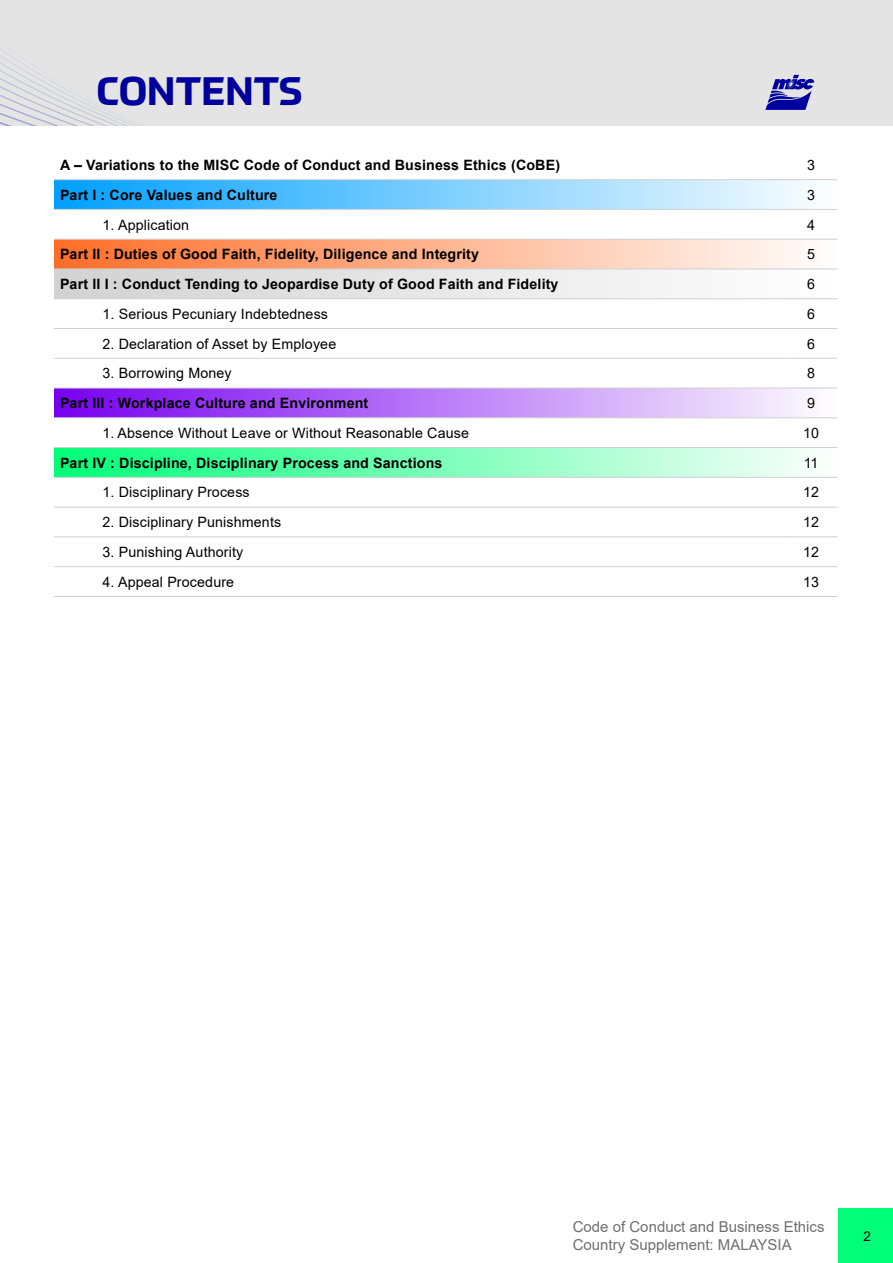
<style>
.page{position:relative;width:893px;height:1263px;background:#fff}
.page>*{position:absolute;margin:0;border:0;box-sizing:border-box;transform-origin:0 0}
.t1{font:700 39px "Prometo";color:#00009d}
.t2{font:15px/18px "Arial";color:#706f6f}
.t3{font:700 14.25px "Arial";letter-spacing:.01em;color:#000}
.t4{font:14.25px "Arial";letter-spacing:.01em;color:#000}
.t5{font:13.5px "Arial";color:#000}
</style>
<div class="page">
<div style="left:839px;top:1209px;width:54px;height:54px;background:#00ff78"></div>
<div style="left:0;top:0;width:893px;height:125px;background:#e4e4e4"></div>
<svg style="left:765px;top:75px;width:49px;height:35px"></svg>
<svg style="left:1px;top:49px;width:136px;height:76px"></svg>
<svg style="left:54px;top:180px;width:781px;height:29px;background:#7ecefe"></svg>
<svg style="left:54px;top:240px;width:783px;height:58px"></svg>
<svg style="left:54px;top:389px;width:756px;height:28px;background:#b879f7"></svg>
<svg style="left:54px;top:448px;width:781px;height:29px;background:#7efeba"></svg>
<hr style="left:54px;top:328px;width:731px;height:1px;background:#d2d2d2">
<hr style="left:785px;top:328px;width:52px;height:1px;background:#d2d2d2">
<hr style="left:54px;top:358px;width:731px;height:1px;background:#d2d2d2">
<hr style="left:785px;top:358px;width:52px;height:1px;background:#d2d2d2">
<hr style="left:54px;top:179px;width:731px;height:1px;background:#d2d2d2">
<hr style="left:785px;top:179px;width:52px;height:1px;background:#d2d2d2">
<hr style="left:54px;top:209px;width:731px;height:1px;background:#d2d2d2">
<hr style="left:785px;top:209px;width:52px;height:1px;background:#d2d2d2">
<hr style="left:54px;top:298px;width:731px;height:1px;background:#cfcfcf">
<hr style="left:785px;top:298px;width:52px;height:1px;background:#cfcfcf">
<hr style="left:54px;top:269px;width:731px;height:1px;background:#cfcfcf">
<hr style="left:785px;top:269px;width:52px;height:1px;background:#cfcfcf">
<hr style="left:54px;top:239px;width:731px;height:1px;background:#cfcfcf">
<hr style="left:785px;top:239px;width:52px;height:1px;background:#cfcfcf">
<hr style="left:54px;top:388px;width:731px;height:1px;background:#cfcfcf">
<hr style="left:785px;top:388px;width:52px;height:1px;background:#cfcfcf">
<hr style="left:54px;top:417px;width:731px;height:1px;background:#cfcfcf">
<hr style="left:785px;top:417px;width:52px;height:1px;background:#cfcfcf">
<hr style="left:54px;top:447px;width:731px;height:1px;background:#cfcfcf">
<hr style="left:785px;top:447px;width:52px;height:1px;background:#cfcfcf">
<hr style="left:54px;top:477px;width:731px;height:1px;background:#cfcfcf">
<hr style="left:785px;top:477px;width:52px;height:1px;background:#cfcfcf">
<hr style="left:54px;top:507px;width:731px;height:1px;background:#cfcfcf">
<hr style="left:785px;top:507px;width:52px;height:1px;background:#cfcfcf">
<hr style="left:54px;top:536px;width:731px;height:1px;background:#cfcfcf">
<hr style="left:785px;top:536px;width:52px;height:1px;background:#cfcfcf">
<hr style="left:54px;top:566px;width:731px;height:1px;background:#d2d2d2">
<hr style="left:785px;top:566px;width:52px;height:1px;background:#d2d2d2">
<hr style="left:54px;top:596px;width:731px;height:1px;background:#cfcfcf">
<hr style="left:785px;top:596px;width:52px;height:1px;background:#cfcfcf">
<h1 class="t1" style="left:97px;top:67px;width:207px">CONTENTS</h1>
<p class="t3" style="left:60px;top:155px;width:502px">A – Variations to the MISC Code of Conduct and Business Ethics (CoBE)</p>
<p class="t4" style="left:807px;top:155px;width:9px">3</p>
<p class="t3" style="left:60px;top:185px;width:219px">Part I : Core Values and Culture</p>
<p class="t4" style="left:807px;top:185px;width:9px">3</p>
<p class="t4" style="left:103px;top:215px;width:88px">1. Application</p>
<p class="t4" style="left:807px;top:215px;width:9px">4</p>
<p class="t3" style="left:60px;top:244px;width:421px">Part II : Duties of Good Faith, Fidelity, Diligence and Integrity</p>
<p class="t4" style="left:807px;top:244px;width:9px">5</p>
<p class="t3" style="left:60px;top:274px;width:500px">Part II I : Conduct Tending to Jeopardise Duty of Good Faith and Fidelity</p>
<p class="t4" style="left:807px;top:274px;width:9px">6</p>
<p class="t4" style="left:103px;top:304px;width:227px">1. Serious Pecuniary Indebtedness</p>
<p class="t4" style="left:807px;top:304px;width:9px">6</p>
<p class="t4" style="left:103px;top:334px;width:235px">2. Declaration of Asset by Employee</p>
<p class="t4" style="left:807px;top:334px;width:9px">6</p>
<p class="t4" style="left:103px;top:364px;width:131px">3. Borrowing Money</p>
<p class="t4" style="left:807px;top:364px;width:9px">8</p>
<p class="t3" style="left:60px;top:393px;width:310px">Part III : Workplace Culture and Environment</p>
<p class="t4" style="left:807px;top:393px;width:9px">9</p>
<p class="t4" style="left:103px;top:423px;width:368px">1. Absence Without Leave or Without Reasonable Cause</p>
<p class="t4" style="left:803px;top:423px;width:17px">10</p>
<p class="t3" style="left:60px;top:453px;width:384px">Part IV : Discipline, Disciplinary Process and Sanctions</p>
<p class="t4" style="left:804px;top:453px;width:16px">11</p>
<p class="t4" style="left:103px;top:483px;width:149px">1. Disciplinary Process</p>
<p class="t4" style="left:803px;top:483px;width:17px">12</p>
<p class="t4" style="left:103px;top:512px;width:180px">2. Disciplinary Punishments</p>
<p class="t4" style="left:803px;top:512px;width:17px">12</p>
<p class="t4" style="left:103px;top:542px;width:142px">3. Punishing Authority</p>
<p class="t4" style="left:803px;top:542px;width:17px">12</p>
<p class="t4" style="left:103px;top:572px;width:133px">4. Appeal Procedure</p>
<p class="t4" style="left:803px;top:572px;width:17px">13</p>
<p class="t2" style="left:573px;top:1217px;width:253px">Code of Conduct and Business Ethics<br>Country Supplement: MALAYSIA</p>
<p class="t5" style="left:863px;top:1227px;width:9px">2</p>
</div>
